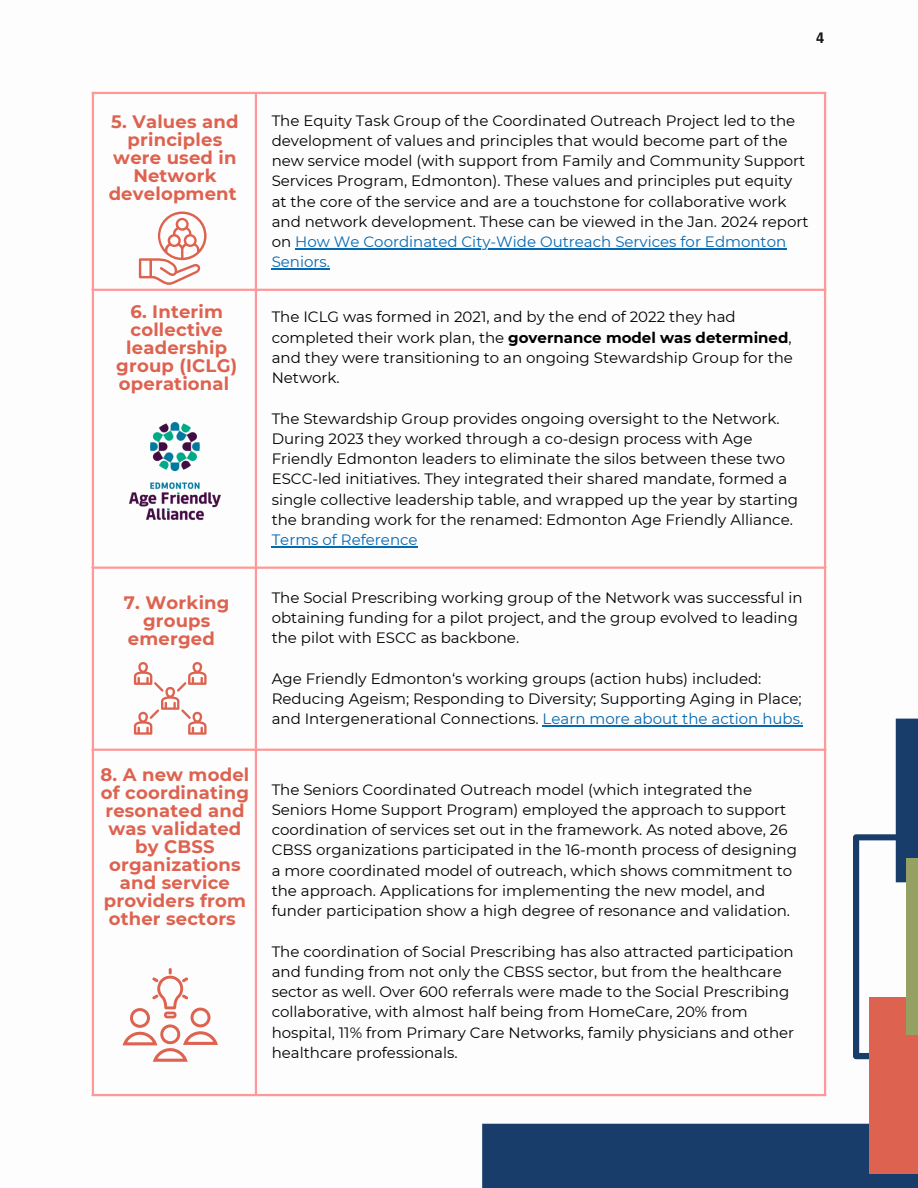
<style>
.page{position:relative;width:918px;height:1188px;background:#fff}
.page>*{position:absolute;margin:0;border:0;box-sizing:border-box;transform-origin:0 0}
.t1{font:700 18px/18px "Montserrat";letter-spacing:.01em;color:#dd6350;text-align:center}
.t2{font:15px/20.2px "Montserrat";color:#000}
.t3{font:15px "Montserrat";color:#0468b3}
.t4{font:700 15px "IBM Plex Sans Cond";color:#171615}
.s1{color:#0468b3}
.s2{font-weight:700}
</style>
<div class="page">
<hr style="left:295px;top:248px;width:491px;height:1px;background:#0468b3">
<hr style="left:272px;top:268px;width:58px;height:2px;background:#0468b3">
<hr style="left:272px;top:546px;width:146px;height:1px;background:#0468b3">
<hr style="left:92px;top:94px;width:2px;height:1000px;background:#f99">
<hr style="left:255px;top:94px;width:2px;height:1000px;background:#f99">
<hr style="left:824px;top:94px;width:2px;height:1000px;background:#f99">
<hr style="left:92px;top:92px;width:734px;height:2px;background:#f99">
<hr style="left:92px;top:289px;width:734px;height:2px;background:#f99">
<hr style="left:92px;top:567px;width:734px;height:2px;background:#f99">
<hr style="left:92px;top:749px;width:734px;height:2px;background:#f99">
<hr style="left:92px;top:1094px;width:734px;height:2px;background:#f99">
<img style="left:128px;top:421px;width:93px;height:100px">
<svg style="left:122px;top:968px;width:96px;height:94px"></svg>
<svg style="left:134px;top:662px;width:73px;height:73px"></svg>
<svg style="left:139px;top:211px;width:67px;height:74px"></svg>
<svg style="left:482px;top:719px;width:436px;height:469px"></svg>
<div style="left:869px;top:997px;width:49px;height:177px;background:#dd6350"></div>
<div style="left:906px;top:858px;width:12px;height:177px;background:#94a162"></div>
<p class="t4" style="left:816px;top:28px;width:10px">4</p>
<h1 class="t1" style="left:109px;top:113px;width:131px">5. Values and principles were used in<br>Network development</h1>
<p class="t1" style="left:116px;top:302px;width:122px">6. Interim collective leadership group (ICLG) operational</p>
<h1 class="t1" style="left:124px;top:594px;width:107px">7. Working groups emerged</h1>
<p class="t1" style="left:101px;top:766px;width:150px">8. A new model of coordinating resonated and was validated by CBSS organizations and service providers from other sectors</p>
<p class="t2" style="left:272px;top:110px;width:538px">The Equity Task Group of the Coordinated Outreach Project led to the development of values and principles that would become part of the new service model (with support from Family and Community Support Services Program, Edmonton). These values and principles put equity at the core of the service and are a touchstone for collaborative work and network development. These can be viewed in the Jan. 2024 report on <span class="s1">How We Coordinated City-Wide Outreach Services for Edmonton</span></p>
<p class="t3" style="left:272px;top:253px;width:60px">Seniors.</p>
<p class="t2" style="left:272px;top:307px;width:523px">The ICLG was formed in 2021, and by the end of 2022 they had completed their work plan, the <span class="s2">governance model was determined</span>, and they were transitioning to an ongoing Stewardship Group for the Network.</p>
<p class="t2" style="left:272px;top:408px;width:528px">The Stewardship Group provides ongoing oversight to the Network.<br>During 2023 they worked through a co-design process with Age Friendly Edmonton leaders to eliminate the silos between these two ESCC-led initiatives. They integrated their shared mandate, formed a single collective leadership table, and wrapped up the year by starting the branding work for the renamed: Edmonton Age Friendly Alliance.</p>
<p class="t3" style="left:272px;top:531px;width:148px">Terms of Reference</p>
<p class="t2" style="left:272px;top:587px;width:532px">The Social Prescribing working group of the Network was successful in obtaining funding for a pilot project, and the group evolved to leading the pilot with ESCC as backbone.</p>
<p class="t2" style="left:272px;top:668px;width:533px">Age Friendly Edmonton‘s working groups (action hubs) included:<br>Reducing Ageism; Responding to Diversity; Supporting Aging in Place; and Intergenerational Connections. <span class="s1">Learn more about the action hubs.</span></p>
<p class="t2" style="left:272px;top:779px;width:527px">The Seniors Coordinated Outreach model (which integrated the Seniors Home Support Program) employed the approach to support coordination of services set out in the framework. As noted above, 26<br>CBSS organizations participated in the 16-month process of designing a more coordinated model of outreach, which shows commitment to the approach. Applications for implementing the new model, and funder participation show a high degree of resonance and validation.</p>
<p class="t2" style="left:272px;top:941px;width:524px">The coordination of Social Prescribing has also attracted participation and funding from not only the CBSS sector, but from the healthcare sector as well. Over 600 referrals were made to the Social Prescribing collaborative, with almost half being from HomeCare, 20% from hospital, 11% from Primary Care Networks, family physicians and other healthcare professionals.</p>
</div>
